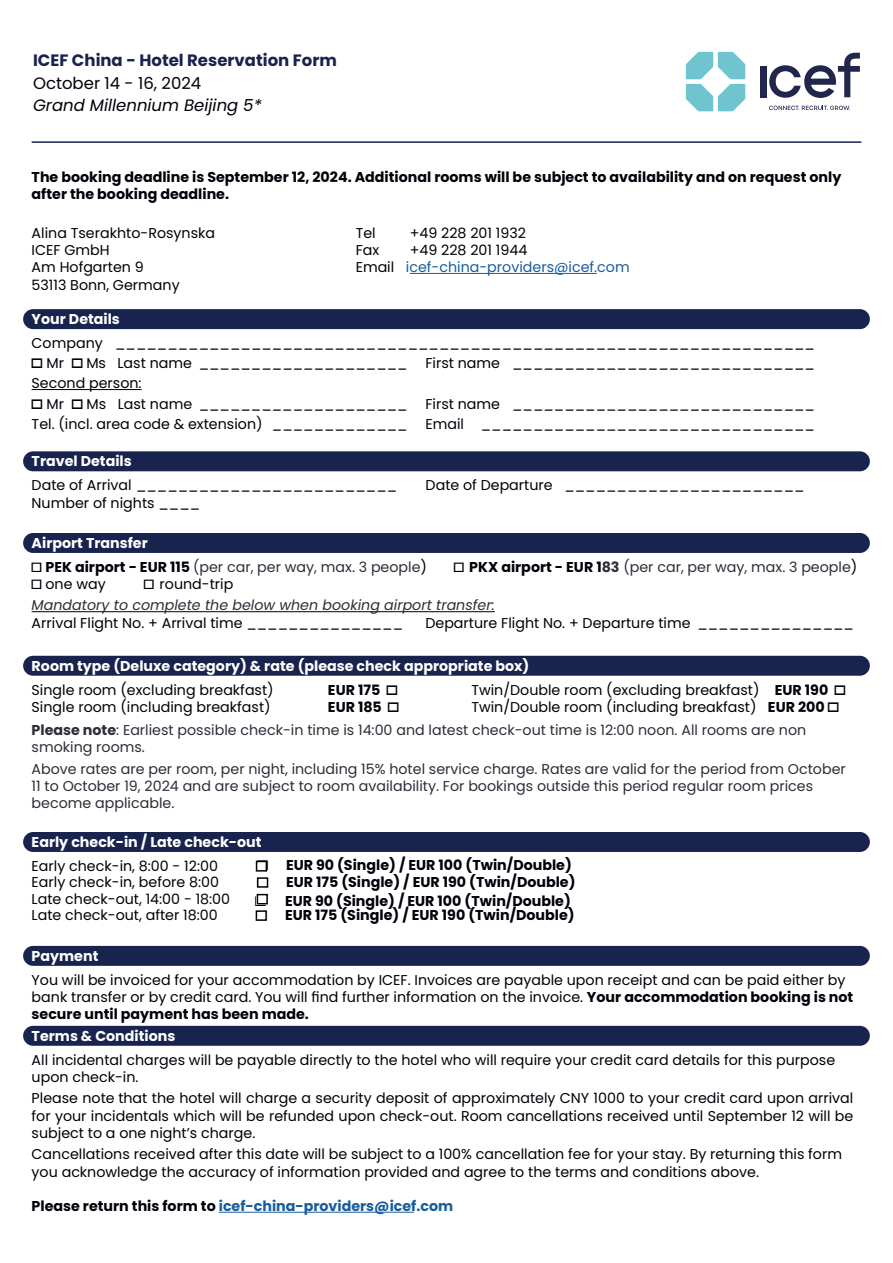
<style>
.page{position:relative;width:893px;height:1263px;background:#fff}
.page>*{position:absolute;margin:0;border:0;box-sizing:border-box;transform-origin:0 0}
.t1{font:700 16.5px "Poppins";color:#18234e}
.t2{font:italic 16.5px "Poppins";color:#000109}
.t3{font:16.5px "Poppins";color:#000109}
.t4{font:14.25px/17.2px "Poppins";color:#000109}
.t5{font:14.25px/24px "Poppins";color:#2c2e38}
.t6{font:700 14.25px/17.2px "Poppins";color:#000109}
.t7{font:700 14.25px "Poppins";color:#fff}
.t8{font:italic 14.25px/21.5px "Poppins";color:#2c2e38}
.t9{font:700 14.25px "Poppins";color:#175d9e}
.t10{font:14.25px/17.2px "Poppins";color:#175d9e}
.t11{font:700 14.25px "Times";color:#000109}
.s1{font-family:"Times";font-weight:700}
.s2{font-weight:700;color:#fff}
.s3{font-family:"Times";color:#000109}
.s4{font-weight:700;color:#000109}
.s5{color:#000109}
.s6{font-weight:700}
.s7{font-family:"Times";font-style:normal;color:#000109}
.s8{font-style:normal;color:#000109}
.s9{font-family:"Times"}
.s10{font-family:"Times";font-weight:700;color:#000109}
</style>
<div class="page">
<hr style="left:410px;top:273px;width:187px;height:1px;background:#175d9e">
<div style="left:23px;top:309px;width:847px;height:20px;background:#18234e;border-radius:10px"></div>
<hr style="left:32px;top:389px;width:110px;height:1px;background:#000109">
<div style="left:23px;top:451px;width:847px;height:20px;background:#18234e;border-radius:10px"></div>
<div style="left:23px;top:533px;width:847px;height:20px;background:#18234e;border-radius:10px"></div>
<hr style="left:32px;top:611px;width:463px;height:1px;background:#000109">
<div style="left:23px;top:656px;width:847px;height:20px;background:#18234e;border-radius:10px"></div>
<div style="left:23px;top:832px;width:847px;height:20px;background:#18234e;border-radius:10px"></div>
<div style="left:23px;top:946px;width:847px;height:20px;background:#18234e;border-radius:10px"></div>
<div style="left:23px;top:1026px;width:847px;height:20px;background:#18234e;border-radius:10px"></div>
<hr style="left:219px;top:1212px;width:195px;height:1px;background:#175d9e">
<hr style="left:32px;top:141px;width:829px;height:2px;background:#18234e">
<svg style="left:769px;top:106px;width:81px;height:4px"></svg>
<svg style="left:686px;top:52px;width:59px;height:59px"></svg>
<div style="left:760px;top:66px;width:6px;height:31px;background:#21264d"></div>
<svg style="left:769px;top:53px;width:91px;height:45px"></svg>
<div style="left:256px;top:861px;width:11px;height:10px;border:1px solid #000"></div>
<div style="left:257px;top:877px;width:11px;height:11px;border:2px solid #000"></div>
<div style="left:257px;top:894px;width:11px;height:10px;border:1px solid #000"></div>
<div style="left:256px;top:910px;width:11px;height:11px;border:2px solid #000"></div>
<p class="t1" style="left:33px;top:51px;width:305px">ICEF China - Hotel Reservation Form</p>
<p class="t3" style="left:33px;top:73px;width:170px">October 14 - 16, 2024</p>
<p class="t2" style="left:33px;top:99px;width:230px">Grand Millennium Beijing 5*</p>
<p class="t6" style="left:32px;top:168px;width:811px">The booking deadline is September 12, 2024. Additional rooms will be subject to availability and on request only after the booking deadline.</p>
<p class="t4" style="left:356px;top:224px;width:22px">Tel</p>
<p class="t4" style="left:410px;top:224px;width:118px">+49 228 201 1932</p>
<p class="t4" style="left:356px;top:242px;width:25px">Fax</p>
<p class="t4" style="left:32px;top:224px;width:185px">Alina Tserakhto-Rosynska<br>ICEF GmbH<br>Am Hofgarten 9<br>53113 Bonn, Germany</p>
<p class="t7" style="left:32px;top:311px;width:90px">Your Details</p>
<p class="t4" style="left:32px;top:333px;width:785px;line-height:20.2px">Company ___________________________________________________________________ <span class="s1">฀</span> Mr <span class="s1">฀</span> Ms Last name ____________________ First name _____________________________ Second person:<br><span class="s1">฀</span> Mr <span class="s1">฀</span> Ms Last name ____________________ First name _____________________________ Tel. (incl. area code &amp; extension) _____________ Email ________________________________</p>
<p class="t7" style="left:32px;top:453px;width:102px">Travel Details</p>
<p class="t4" style="left:32px;top:477px;width:367px">Date of Arrival _________________________</p>
<p class="t4" style="left:426px;top:477px;width:380px">Date of Departure _______________________</p>
<p class="t4" style="left:32px;top:494px;width:170px">Number of nights ____</p>
<p class="t5" style="left:32px;top:531px;width:397px"><span class="s2">Airport Transfer<br></span><span class="s3">฀</span> <span class="s4">PEK airport - EUR 115</span> (per car, per way, max. 3 people<span class="s5">)</span></p>
<p class="t10" style="left:356px;top:242px;width:275px;text-indent:54px"><span class="s5">+49 228 201 1944<br>Email</span> icef-china-providers@icef.com</p>
<p class="t5" style="left:454px;top:555px;width:405px"><span class="s3">฀</span> <span class="s4">PKX airport - EUR 1</span><span class="s6">83</span> (per car, per way, max. 3 people<span class="s5">)</span></p>
<p class="t8" style="left:32px;top:575px;width:465px;text-indent:112px"><span class="s7">฀</span> <span class="s8">round-trip<br></span>Mandatory to complete the below when booking airport transfer:</p>
<p class="t4" style="left:32px;top:614px;width:373px">Arrival Flight No. + Arrival time _______________</p>
<p class="t4" style="left:425px;top:614px;width:430px">Departure Flight No. + Departure time _______________</p>
<p class="t7" style="left:32px;top:657px;width:499px">Room type (Deluxe category) &amp; rate (please check appropriate box)</p>
<p class="t4" style="left:32px;top:681px;width:244px">Single room (excluding breakfast)</p>
<p class="t6" style="left:328px;top:681px;width:71px">EUR 175 <span class="s9">฀</span></p>
<p class="t4" style="left:471px;top:681px;width:376px">Twin/Double room (excluding breakfast) <span class="s6">EUR 190</span> <span class="s1">฀</span></p>
<p class="t4" style="left:32px;top:698px;width:241px">Single room (including breakfast)</p>
<p class="t6" style="left:328px;top:698px;width:73px">EUR 185 <span class="s9">฀</span></p>
<p class="t4" style="left:32px;top:576px;width:76px"><span class="s9">฀</span> one way</p>
<p class="t5" style="left:32px;top:696px;width:809px;line-height:23px;text-indent:440px"><span class="s5">Twin/Double room (including breakfast)</span> <span class="s4">EUR 200</span> <span class="s10">฀<br></span><span class="s6">Please note</span>: Earliest possible check-in time is 14:00 and latest check-out time is 12:00 noon. All rooms are non</p>
<p class="t5" style="left:32px;top:737px;width:816px;line-height:21.5px">smoking rooms.<br>Above rates are per room, per night, including 15% hotel service charge. Rates are valid for the period from October</p>
<p class="t5" style="left:32px;top:777px;width:783px;line-height:17.2px">11 to October 19, 2024 and are subject to room availability. For bookings outside this period regular room prices become applicable.</p>
<p class="t7" style="left:32px;top:833px;width:231px">Early check-in / Late check-out</p>
<p class="t4" style="left:32px;top:858px;width:189px;line-height:16.5px">Early check-in, 8:00 - 12:00<br>Early check-in, before 8:00</p>
<p class="t6" style="left:257px;top:857px;width:320px;line-height:16.5px"><span class="s9">฀</span> EUR 90 (Single) / EUR 100 (Twin/Double) <span class="s9">฀</span> EUR 175 (Single) / EUR 190 (Twin/Double)</p>
<p class="t4" style="left:32px;top:890px;width:200px">Late check-out, 14:00 - 18:00</p>
<p class="t11" style="left:255px;top:887px;width:13px">฀</p>
<p class="t6" style="left:285px;top:892px;width:287px">EUR 90 (Single) / EUR 100 (Twin/Double)</p>
<p class="t4" style="left:32px;top:907px;width:188px">Late check-out, after 18:00</p>
<p class="t6" style="left:256px;top:907px;width:320px"><span class="s9">฀</span> EUR 175 (Single) / EUR 190 (Twin/Double)</p>
<p class="t7" style="left:32px;top:947px;width:68px">Payment</p>
<p class="t4" style="left:32px;top:971px;width:823px">You will be invoiced for your accommodation by ICEF. Invoices are payable upon receipt and can be paid either by bank transfer or by credit card. You will find further information on the invoice. <span class="s6">Your accommodation booking is not secure until payment has been made.</span></p>
<p class="t7" style="left:32px;top:1027px;width:145px">Terms &amp; Conditions</p>
<p class="t4" style="left:32px;top:1051px;width:805px">All incidental charges will be payable directly to the hotel who will require your credit card details for this purpose upon check-in.</p>
<p class="t4" style="left:32px;top:1090px;width:823px;text-align:justify">Please note that the hotel will charge a security deposit of approximately CNY 1000 to your credit card upon arrival for your incidentals which will be refunded upon check-out. Room cancellations received until September 12 will be subject to a one night’s charge.</p>
<p class="t4" style="left:32px;top:1146px;width:812px">Cancellations received after this date will be subject to a 100% cancellation fee for your stay. By returning this form you acknowledge the accuracy of information provided and agree to the terms and conditions above.</p>
<p class="t9" style="left:32px;top:1198px;width:423px"><span class="s5">Please return this form to</span> icef-china-providers@icef.com</p>
</div>
